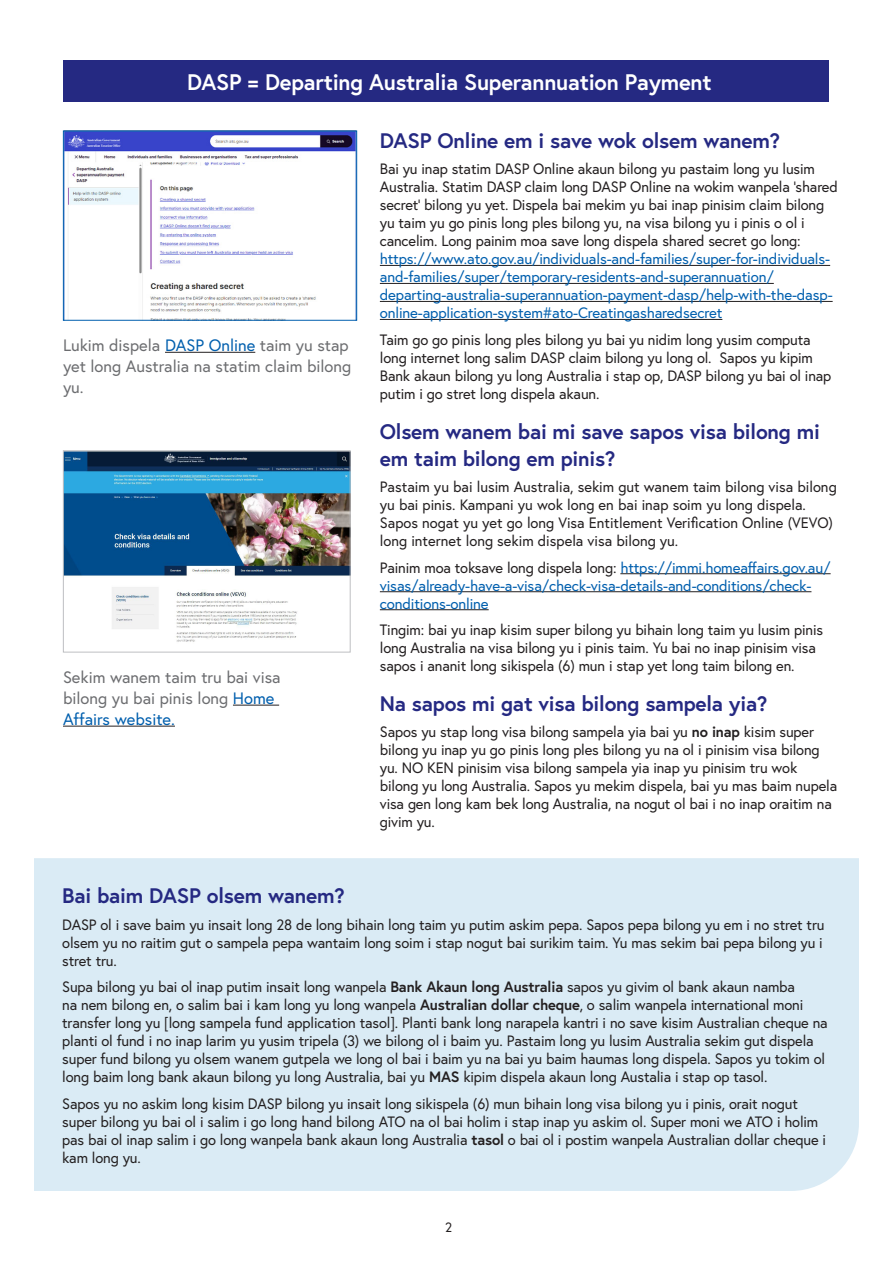
<style>
.page{position:relative;width:893px;height:1263px;background:#fff}
.page>*{position:absolute;margin:0;border:0;box-sizing:border-box;transform-origin:0 0}
.body{font:700 22.5px "Europa";letter-spacing:-.01em;color:#fff}
.B2_head{font:700 21px/27px "Europa";letter-spacing:-.01em;color:#252982}
.body-2{font:700 21px "Europa";letter-spacing:-.01em;color:#252982}
.captions{font:16.5px/21px "Europa";color:#6c6d70}
.body-3{font:15px/18px "Europa";letter-spacing:-.01em;color:#231f20}
.body-4{font:15px/18px "Europa";letter-spacing:-.01em;color:#015fae}
.t1{font:13.5px "Europa";color:#231f20}
.s1{color:#015fae}
.s2{color:#231f20}
.s3{font-weight:700}
</style>
<div class="page">
<div style="left:34px;top:858px;width:825px;height:333px;background:#daebf5"></div>
<hr style="left:380px;top:265px;width:450px;height:1px;background:#231f20">
<hr style="left:380px;top:283px;width:394px;height:1px;background:#231f20">
<hr style="left:380px;top:301px;width:453px;height:1px;background:#231f20">
<hr style="left:380px;top:319px;width:342px;height:1px;background:#231f20">
<hr style="left:620px;top:573px;width:211px;height:1px;background:#231f20">
<hr style="left:380px;top:591px;width:431px;height:1px;background:#231f20">
<hr style="left:380px;top:609px;width:109px;height:1px;background:#231f20">
<hr style="left:165px;top:352px;width:90px;height:1px;background:#231f20">
<hr style="left:233px;top:705px;width:46px;height:1px;background:#231f20">
<hr style="left:63px;top:726px;width:112px;height:1px;background:#231f20">
<div style="left:64px;top:60px;width:765px;height:42px;background:#252982"></div>
<img style="left:65px;top:133px;width:290px;height:186px">
<div style="left:63px;top:131px;width:294px;height:190px;border:1px solid #015fae"></div>
<img style="left:65px;top:452px;width:284px;height:190px">
<div style="left:63px;top:450px;width:288px;height:202px;border:1px solid #bebfc2"></div>
<p class="body" style="left:187px;top:67px;width:526px">DASP = Departing Australia Superannuation Payment</p>
<p class="captions" style="left:63px;top:334px;width:290px">Lukim dispela <span class="s1">DASP Online</span> taim yu stap yet long Australia na statim claim bilong yu.</p>
<p class="captions" style="left:63px;top:666px;width:219px">Sekim wanem taim tru bai visa bilong yu bai pinis long <span class="s1">Home<br>Affairs website.</span></p>
<p class="body-2" style="left:380px;top:126px;width:402px">DASP Online em i save wok olsem wanem?</p>
<p class="body-3" style="left:380px;top:160px;width:459px">Bai yu inap statim DASP Online akaun bilong yu pastaim long yu lusim Australia. Statim DASP claim long DASP Online na wokim wanpela ‘shared secret’ bilong yu yet. Dispela bai mekim yu bai inap pinisim claim bilong yu taim yu go pinis long ples bilong yu, na visa bilong yu i pinis o ol i cancelim. Long painim moa save long dispela shared secret go long: <span class="s1">https://www.ato.gov.au/individuals-and-families/super-for-individuals&shy;and-families/super/temporary-residents-and-superannuation/ departing-australia-superannuation-payment-dasp/help-with-the-dasp&shy;online-application-system#ato-Creatingasharedsecret</span></p>
<p class="body-3" style="left:380px;top:330px;width:453px">Taim go go pinis long ples bilong yu bai yu nidim long yusim computa long internet long salim DASP claim bilong yu long ol. Sapos yu kipim Bank akaun bilong yu long Australia i stap op, DASP bilong yu bai ol inap putim i go stret long dispela akaun.</p>
<p class="B2_head" style="left:380px;top:417px;width:441px">Olsem wanem bai mi save sapos visa bilong mi em taim bilong em pinis?</p>
<p class="body-3" style="left:380px;top:477px;width:458px">Pastaim yu bai lusim Australia, sekim gut wanem taim bilong visa bilong yu bai pinis. Kampani yu wok long en bai inap soim yu long dispela.<br>Sapos nogat yu yet go long Visa Entitlement Verification Online (VEVO) long internet long sekim dispela visa bilong yu.</p>
<p class="body-4" style="left:380px;top:558px;width:452px"><span class="s2">Painim moa toksave long dispela long:</span> https://immi.homeaffairs.gov.au/ visas/already-have-a-visa/check-visa-details-and-conditions/check&shy;conditions-online</p>
<p class="body-3" style="left:380px;top:620px;width:445px">Tingim: bai yu inap kisim super bilong yu bihain long taim yu lusim pinis long Australia na visa bilong yu i pinis taim. Yu bai no inap pinisim visa sapos i ananit long sikispela (6) mun i stap yet long taim bilong en.</p>
<p class="B2_head" style="left:380px;top:689px;width:389px">Na sapos mi gat visa bilong sampela yia?</p>
<p class="body-3" style="left:380px;top:723px;width:459px">Sapos yu stap long visa bilong sampela yia bai yu <span class="s3">no inap</span> kisim super bilong yu inap yu go pinis long ples bilong yu na ol i pinisim visa bilong yu. NO KEN pinisim visa bilong sampela yia inap yu pinisim tru wok bilong yu long Australia. Sapos yu mekim dispela, bai yu mas baim nupela visa gen long kam bek long Australia, na nogut ol bai i no inap oraitim na givim yu.</p>
<p class="B2_head" style="left:62px;top:882px;width:284px">Bai baim DASP olsem wanem?</p>
<p class="body-3" style="left:62px;top:915px;width:764px;text-align:justify">DASP ol i save baim yu insait long 28 de long bihain long taim yu putim askim pepa. Sapos pepa bilong yu em i no stret tru olsem yu no raitim gut o sampela pepa wantaim long soim i stap nogut bai surikim taim. Yu mas sekim bai pepa bilong yu i stret tru.</p>
<p class="body-3" style="left:62px;top:978px;width:767px">Supa bilong yu bai ol inap putim insait long wanpela <span class="s3">Bank Akaun long Australia</span> sapos yu givim ol bank akaun namba<br>na nem bilong en, o salim bai i kam long yu long wanpela <span class="s3">Australian dollar cheque</span>, o salim wanpela international moni transfer long yu [long sampela fund application tasol]. Planti bank long narapela kantri i no save kisim Australian cheque na planti ol fund i no inap larim yu yusim tripela (3) we bilong ol i baim yu. Pastaim long yu lusim Australia sekim gut dispela super fund bilong yu olsem wanem gutpela we long ol bai i baim yu na bai yu baim haumas long dispela. Sapos yu tokim ol long baim long bank akaun bilong yu long Australia, bai yu <span class="s3">MAS</span> kipim dispela akaun long Austalia i stap op tasol.</p>
<p class="body-3" style="left:62px;top:1094px;width:765px">Sapos yu no askim long kisim DASP bilong yu insait long sikispela (6) mun bihain long visa bilong yu i pinis, orait nogut super bilong yu bai ol i salim i go long hand bilong ATO na ol bai holim i stap inap yu askim ol. Super moni we ATO i holim pas bai ol inap salim i go long wanpela bank akaun long Australia <span class="s3">tasol</span> o bai ol i postim wanpela Australian dollar cheque i kam long yu.</p>
<p class="t1" style="left:445px;top:1219px;width:9px">2</p>
</div>
